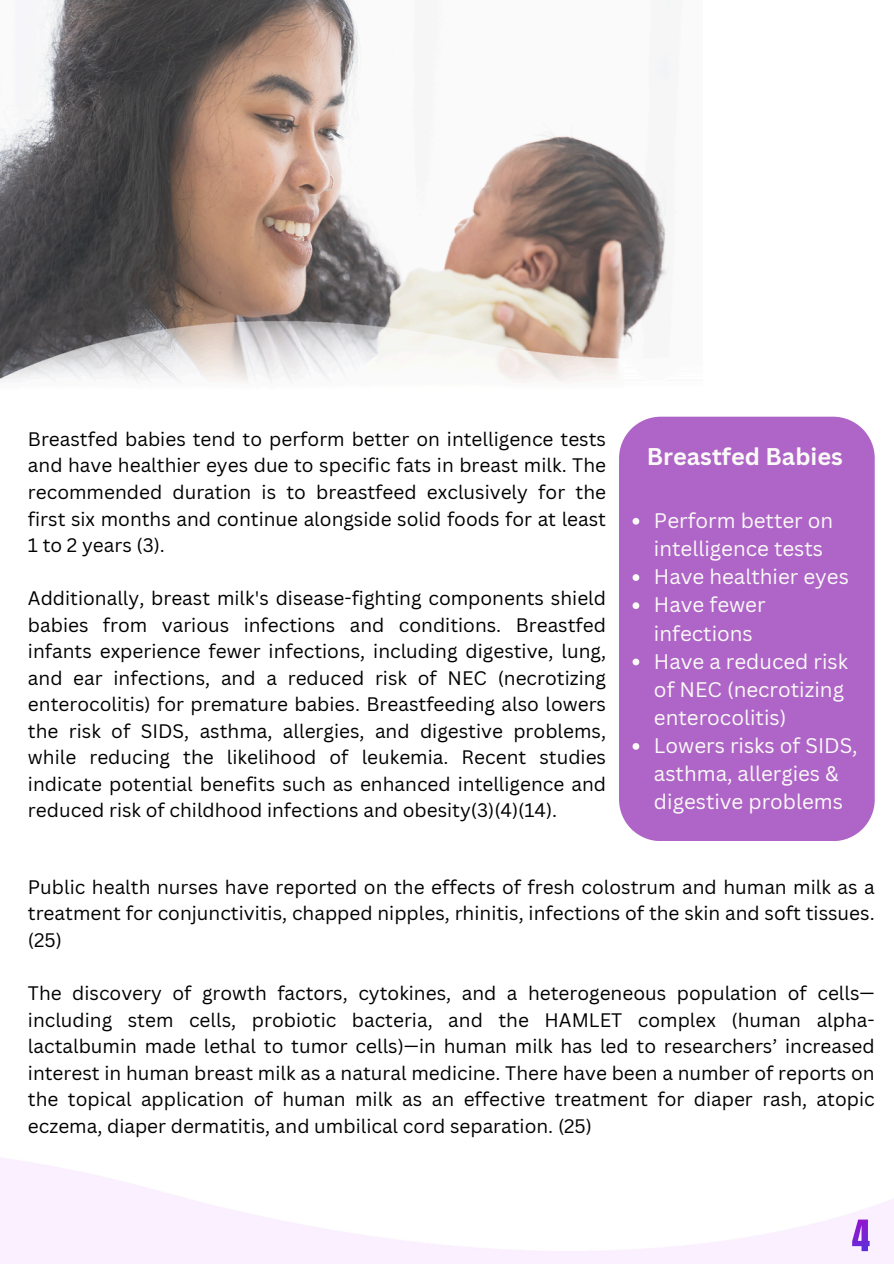
<style>
.page{position:relative;width:894px;height:1264px;background:#fff}
.page>*{position:absolute;margin:0;border:0;box-sizing:border-box;transform-origin:0 0}
.t1{font:700 23.55px "Canva Sans";color:#fbfaf8}
.t2{font:20.55px/28.2px "Canva Sans";color:#fbfaf8}
.t3{font:19.05px/26.5px "Canva Sans";color:#000;text-align:justify}
</style>
<div class="page">
<img style="left:0;top:0;width:672px;height:382px">
<div style="left:619px;top:416px;width:255px;height:425px;background:#af65c7"></div>
<svg style="left:632px;top:518px;width:7px;height:6px"></svg>
<svg style="left:632px;top:574px;width:7px;height:7px"></svg>
<svg style="left:632px;top:602px;width:7px;height:7px"></svg>
<svg style="left:632px;top:658px;width:7px;height:7px"></svg>
<svg style="left:632px;top:743px;width:7px;height:6px"></svg>
<img style="left:851px;top:1219px;width:18px;height:32px">
<p class="t3" style="left:28px;top:425px;width:579px">Breastfed babies tend to perform better on intelligence tests and have healthier eyes due to specific fats in breast milk. The recommended duration is to breastfeed exclusively for the first six months and continue alongside solid foods for at least 1 to 2 years (3).</p>
<p class="t3" style="left:28px;top:584px;width:579px">Additionally, breast milk's disease-fighting components shield babies from various infections and conditions. Breastfed infants experience fewer infections, including digestive, lung, and ear infections, and a reduced risk of NEC (necrotizing enterocolitis) for premature babies. Breastfeeding also lowers the risk of SIDS, asthma, allergies, and digestive problems, while reducing the likelihood of leukemia. Recent studies indicate potential benefits such as enhanced intelligence and reduced risk of childhood infections and obesity(3)(4)(14).</p>
<p class="t1" style="left:646px;top:440px;width:197px">Breastfed Babies</p>
<p class="t2" style="left:653px;top:506px;width:181px">Perform better on intelligence tests</p>
<p class="t2" style="left:653px;top:562px;width:196px">Have healthier eyes</p>
<p class="t2" style="left:653px;top:590px;width:113px">Have fewer infections</p>
<p class="t2" style="left:653px;top:646px;width:195px">Have a reduced risk of NEC (necrotizing enterocolitis)</p>
<p class="t2" style="left:653px;top:731px;width:205px">Lowers risks of SIDS, asthma, allergies &amp; digestive problems</p>
<h1 class="t3" style="left:28px;top:873px;width:848px">Public health nurses have reported on the effects of fresh colostrum and human milk as a treatment for conjunctivitis, chapped nipples, rhinitis, infections of the skin and soft tissues. (25)</h1>
<p class="t3" style="left:28px;top:979px;width:848px">The discovery of growth factors, cytokines, and a heterogeneous population of cells— including stem cells, probiotic bacteria, and the HAMLET complex (human alpha&shy;lactalbumin made lethal to tumor cells)—in human milk has led to researchers’ increased interest in human breast milk as a natural medicine. There have been a number of reports on the topical application of human milk as an effective treatment for diaper rash, atopic eczema, diaper dermatitis, and umbilical cord separation. (25)</p>
</div>
